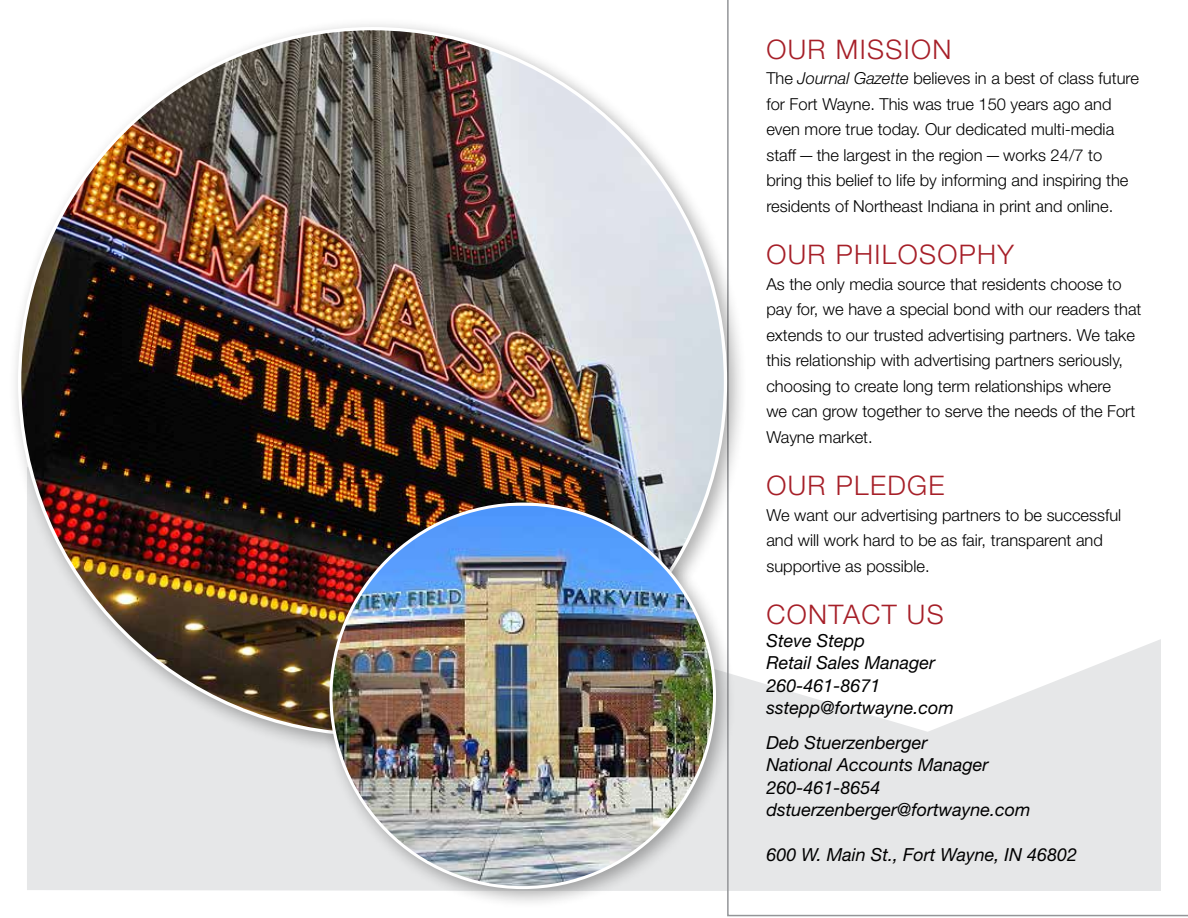
<style>
.page{position:relative;width:1188px;height:918px;background:#fff}
.page>*{position:absolute;margin:0;border:0;box-sizing:border-box;transform-origin:0 0}
.t1{font:300 27px "Helvetica Neue";letter-spacing:.05em;color:#a61f28}
.t2{font:italic 18px/22.5px "Helvetica Neue";color:#000}
.t3{font:300 16.5px/25.5px "Helvetica Neue";color:#000}
.s1{font-style:italic}
</style>
<div class="page">
<div style="left:27px;top:756px;width:293px;height:135px;background:#e6e7e8"></div>
<svg style="left:727px;top:0;width:461px;height:916px"></svg>
<div style="left:9px;top:17px;width:739px;height:739px;background:#000;opacity:.32"></div>
<img style="left:20px;top:29px;width:705px;height:705px;border-radius:353px">
<div style="left:320px;top:493px;width:416px;height:417px;background:#000;opacity:.32"></div>
<img style="left:331px;top:506px;width:384px;height:382px">
<h1 class="t1" style="left:766px;top:33px;width:187px">Our Mission</h1>
<p class="t3" style="left:766px;top:65px;width:374px">The <span class="s1">Journal Gazette</span> believes in a best of class future for Fort Wayne. This was true 150 years ago and even more true today. Our dedicated multi-media staff—the largest in the region—works 24/7 to bring this belief to life by informing and inspiring the residents of Northeast Indiana in print and online.</p>
<h1 class="t1" style="left:766px;top:238px;width:249px">Our Philosophy</h1>
<p class="t3" style="left:766px;top:271px;width:377px">As the only media source that residents choose to pay for, we have a special bond with our readers that extends to our trusted advertising partners. We take this relationship with advertising partners seriously, choosing to create long term relationships where<br>we can grow together to serve the needs of the Fort Wayne market.</p>
<h1 class="t1" style="left:766px;top:469px;width:180px">Our Pledge</h1>
<p class="t3" style="left:766px;top:502px;width:356px">We want our advertising partners to be successful and will work hard to be as fair, transparent and supportive as possible.</p>
<h1 class="t1" style="left:766px;top:598px;width:159px">CONTACT US</h1>
<p class="t2" style="left:766px;top:629px;width:189px">Steve Stepp<br>Retail Sales Manager<br>260-461-8671 sstepp@fortwayne.com</p>
<p class="t2" style="left:766px;top:731px;width:266px">Deb Stuerzenberger<br>National Accounts Manager<br>260-461-8654 dstuerzenberger@fortwayne.com</p>
<p class="t2" style="left:766px;top:843px;width:312px">600 W. Main St., Fort Wayne, IN 46802</p>
</div>
